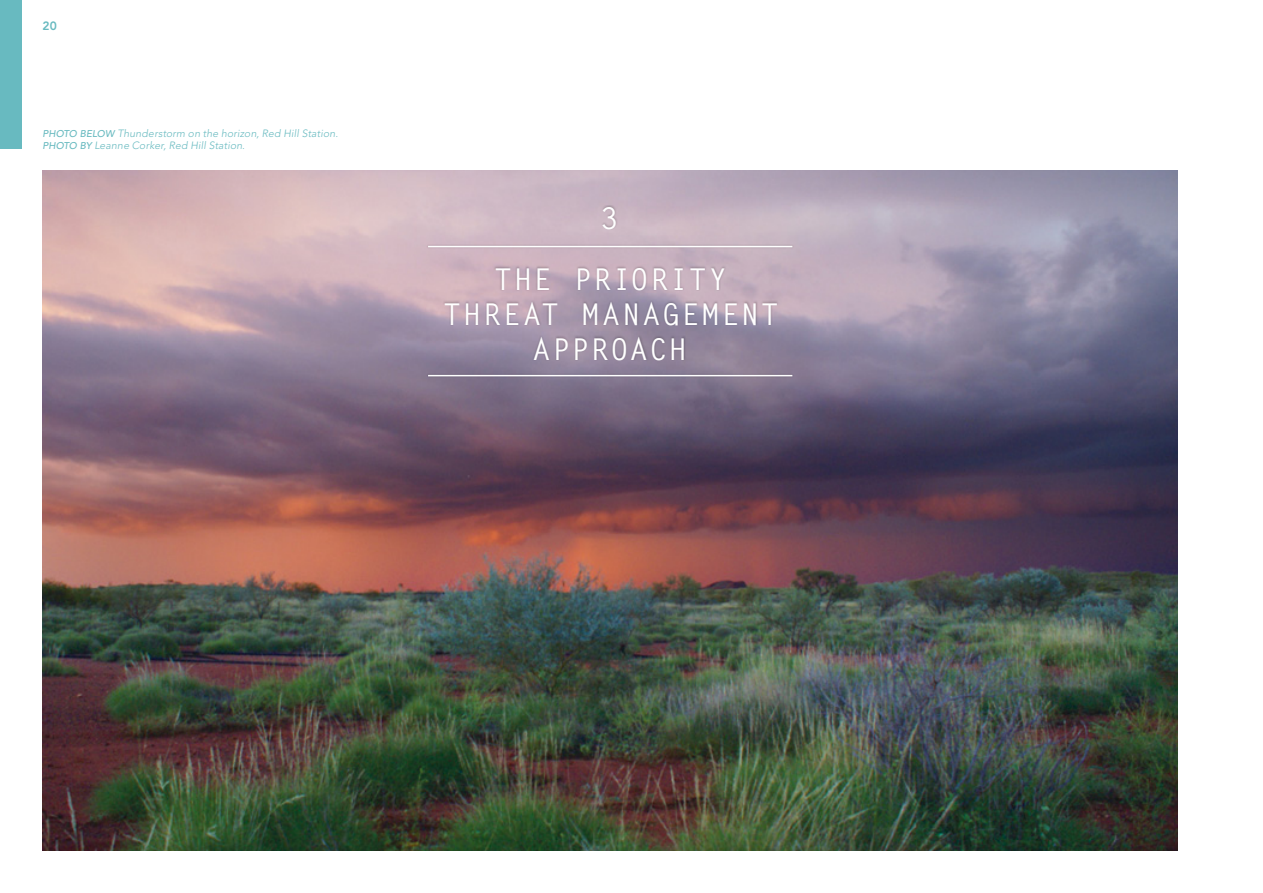
<style>
.page{position:relative;width:1263px;height:893px;background:#fff}
.page>*{position:absolute;margin:0;border:0;box-sizing:border-box;transform-origin:0 0}
.t1{font:700 30px/60.6px "Letter Gothic Std";letter-spacing:.055em;color:#fff;text-align:center}
.t2{font:800 12px "Avenir LT Std";color:#68bac0}
.t3{font:italic 300 10.5px/12px "Avenir LT Std";letter-spacing:.015em;color:#68bac0}
.s1{font-family:"Avenir";font-weight:500;font-size:9.75px}
</style>
<div class="page">
<img style="left:43px;top:170px;width:1135px;height:680px">
<div style="left:0;top:0;width:21px;height:149px;background:#68bac0"></div>
<div style="left:427px;top:205px;width:367px;height:172px;background:#000;opacity:.2"></div>
<hr style="left:428px;top:246px;width:364px;height:1px;background:#fff">
<hr style="left:428px;top:375px;width:364px;height:1px;background:#fff">
<p class="t2" style="left:43px;top:19px;width:16px">20</p>
<p class="t3" style="left:43px;top:127px;width:297px"><span class="s1">PHOTO BELOW</span> Thunderstorm on the horizon, Red Hill Station.<br><span class="s1">PHOTO BY</span> Leanne Corker, Red Hill Station.</p>
<h1 class="t1" style="left:494px;top:189px;width:235px">3<br>THE PRIORITY</h1>
<h1 class="t1" style="left:443px;top:297px;width:337px;line-height:35.1px">THREAT MANAGEMENT<br>APP ROACH</h1>
</div>
